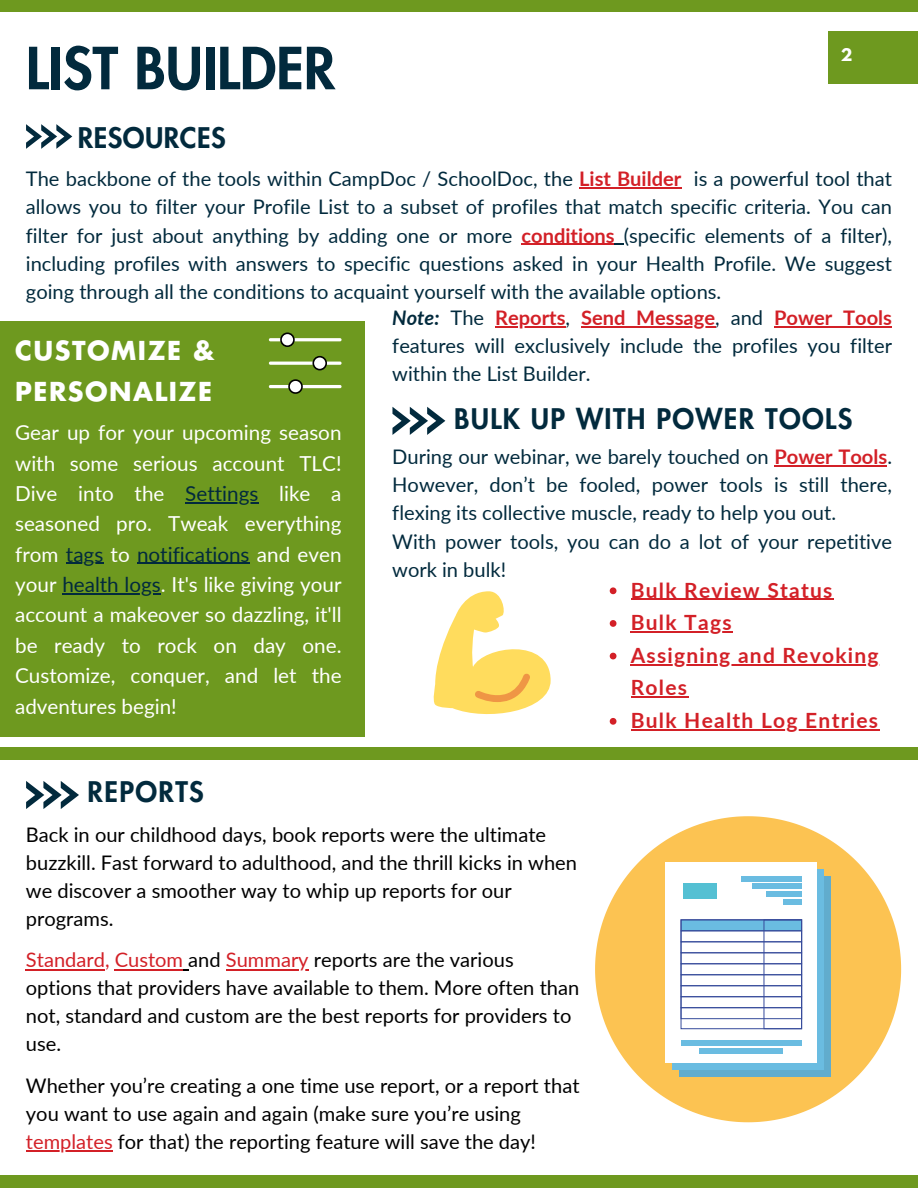
<style>
.page{position:relative;width:918px;height:1188px;background:#fff}
.page>*{position:absolute;margin:0;border:0;box-sizing:border-box;transform-origin:0 0}
.t1{font:800 56.4px "Futura LT Pro";color:#022a3d}
.t2{font:800 27.75px "Futura LT Pro";letter-spacing:.05em;color:#022a3d}
.t3{font:800 27.75px "Futura LT Pro";letter-spacing:.015em;color:#022a3d}
.t4{font:700 25.5px/40.5px "Futura LT Pro";letter-spacing:.06em;color:#fff}
.t5{font:700 21px/32.7px "Lato";letter-spacing:.06em;color:#d32027}
.t6{font:20.7px/30.3px "Lato";color:#fff;text-align:justify}
.t7{font:20.1px/28.2px "Lato";color:#022a3d;text-align:justify}
.t8{font:20.1px/28px "Lato";color:#000}
.t9{font:italic 700 20.1px "Lato";color:#022a3d}
.t10{font:700 20.1px "Lato";color:#d32027}
.t11{font:700 15.45px "League Spartan";color:#fff}
.s1{font-weight:700;color:#d32027}
.s2{color:#022a3d}
.s3{font-weight:400;font-style:normal}
.s4{font-weight:400;color:#022a3d}
.s5{color:#d32027}
</style>
<div class="page">
<div style="left:0;top:321px;width:364px;height:416px;background:#6e991f"></div>
<svg style="left:26px;top:124px;width:46px;height:25px"></svg>
<div style="left:0;top:0;width:918px;height:12px;background:#6e991f"></div>
<div style="left:0;top:1175px;width:918px;height:13px;background:#6e991f"></div>
<svg style="left:392px;top:407px;width:53px;height:28px"></svg>
<div style="left:828px;top:32px;width:90px;height:52px;background:#6e991f"></div>
<div style="left:0;top:748px;width:918px;height:12px;background:#6e991f"></div>
<svg style="left:26px;top:781px;width:53px;height:28px"></svg>
<svg style="left:433px;top:591px;width:118px;height:124px"></svg>
<svg style="left:269px;top:379px;width:73px;height:15px"></svg>
<svg style="left:269px;top:362px;width:73px;height:3px"></svg>
<div style="left:313px;top:357px;width:13px;height:13px;background:#fff;border-radius:50%"></div>
<div style="left:312px;top:356px;width:15px;height:14px;border:2px solid #000;border-radius:50%"></div>
<svg style="left:269px;top:338px;width:73px;height:3px"></svg>
<div style="left:281px;top:333px;width:13px;height:13px;background:#fff;border-radius:50%"></div>
<div style="left:280px;top:332px;width:15px;height:15px;border:2px solid #000;border-radius:50%"></div>
<svg style="left:595px;top:816px;width:306px;height:306px;fill:#fcc352"></svg>
<div style="left:679px;top:876px;width:152px;height:201px;background:#61accd"></div>
<div style="left:672px;top:869px;width:151px;height:201px;background:#6abce1"></div>
<div style="left:666px;top:862px;width:151px;height:200px;background:#fff"></div>
<div style="left:681px;top:920px;width:121px;height:11px;background:#6abce1"></div>
<div style="left:681px;top:920px;width:121px;height:11px;border:1px solid #364b9b"></div>
<div style="left:681px;top:931px;width:121px;height:11px;border:1px solid #364b9b"></div>
<div style="left:681px;top:942px;width:121px;height:11px;border:1px solid #364b9b"></div>
<div style="left:681px;top:953px;width:121px;height:11px;border:1px solid #364b9b"></div>
<div style="left:681px;top:964px;width:121px;height:11px;border:1px solid #364b9b"></div>
<div style="left:681px;top:975px;width:121px;height:11px;border:1px solid #364b9b"></div>
<div style="left:681px;top:986px;width:121px;height:11px;border:1px solid #364b9b"></div>
<div style="left:681px;top:997px;width:121px;height:11px;border:1px solid #364b9b"></div>
<div style="left:681px;top:1008px;width:121px;height:11px;border:1px solid #364b9b"></div>
<div style="left:764px;top:920px;width:38px;height:109px;border:1px solid #364b9b"></div>
<div style="left:683px;top:883px;width:34px;height:16px;background:#54c0d3"></div>
<div style="left:741px;top:876px;width:61px;height:5px;background:#6abce1"></div>
<div style="left:681px;top:1040px;width:121px;height:5px;background:#6abce1"></div>
<div style="left:700px;top:1048px;width:83px;height:5px;background:#6abce1"></div>
<div style="left:752px;top:884px;width:50px;height:5px;background:#6abce1"></div>
<div style="left:766px;top:891px;width:36px;height:6px;background:#6abce1"></div>
<div style="left:783px;top:899px;width:19px;height:5px;background:#6abce1"></div>
<hr style="left:495px;top:326px;width:71px;height:1px;background:#d32027">
<hr style="left:581px;top:326px;width:134px;height:1px;background:#d32027">
<hr style="left:774px;top:326px;width:118px;height:1px;background:#d32027">
<hr style="left:774px;top:465px;width:76px;height:1px;background:#d32027">
<hr style="left:850px;top:465px;width:37px;height:1px;background:#d32027">
<hr style="left:185px;top:502px;width:73px;height:1px;background:#022a3d">
<hr style="left:66px;top:563px;width:37px;height:1px;background:#022a3d">
<hr style="left:137px;top:563px;width:113px;height:1px;background:#022a3d">
<hr style="left:62px;top:593px;width:99px;height:1px;background:#022a3d">
<hr style="left:579px;top:187px;width:102px;height:2px;background:#d32027">
<hr style="left:521px;top:244px;width:94px;height:1px;background:#d32027">
<hr style="left:26px;top:969px;width:79px;height:1px;background:#d32027">
<hr style="left:115px;top:969px;width:68px;height:1px;background:#d32027">
<hr style="left:226px;top:969px;width:83px;height:1px;background:#d32027">
<hr style="left:26px;top:1150px;width:87px;height:2px;background:#d32027">
<svg style="left:610px;top:587px;width:6px;height:7px"></svg>
<hr style="left:631px;top:599px;width:203px;height:1px;background:#d32027">
<svg style="left:610px;top:620px;width:6px;height:7px"></svg>
<hr style="left:631px;top:631px;width:102px;height:1px;background:#d32027">
<svg style="left:610px;top:653px;width:6px;height:6px"></svg>
<hr style="left:631px;top:664px;width:249px;height:1px;background:#d32027">
<hr style="left:631px;top:697px;width:57px;height:1px;background:#d32027">
<svg style="left:610px;top:718px;width:6px;height:7px"></svg>
<hr style="left:631px;top:729px;width:248px;height:1px;background:#d32027">
<h2 class="t1" style="left:26px;top:43px;width:311px">LIST BUILDER</h2>
<p class="t3" style="left:78px;top:125px;width:149px">RESOURCES</p>
<p class="t11" style="left:841px;top:47px;width:13px">2</p>
<p class="t7" style="left:26px;top:164px;width:868px">The backbone of the tools within CampDoc / SchoolDoc, the <span class="s1">List Builder</span> is a powerful tool that allows you to filter your Profile List to a subset of profiles that match specific criteria. You can filter for just about anything by adding one or more <span class="s1">conditions</span> (specific elements of a filter), including profiles with answers to specific questions asked in your Health Profile. We suggest going through all the conditions to acquaint yourself with the available options.</p>
<p class="t4" style="left:15px;top:331px;width:201px">CUSTOMIZE &amp;<br>PERSONALIZE</p>
<h2 class="t6" style="left:15px;top:417px;width:328px">Gear up for your upcoming season with some serious account TLC!<br>Dive into the</h2>
<p class="t6" style="left:15px;top:478px;width:328px;text-indent:170px"><span class="s2">Settings</span> like a seasoned pro. Tweak everything from <span class="s2">tags</span> to <span class="s2">notifications</span> and even</p>
<p class="t6" style="left:15px;top:569px;width:328px">your <span class="s2">health logs</span>. It's like giving your</p>
<p class="t6" style="left:15px;top:599px;width:328px">account a makeover so dazzling, it'll be ready to rock on day one.<br>Customize, conquer, and let the adventures begin!</p>
<p class="t2" style="left:88px;top:779px;width:118px">REPORTS</p>
<h2 class="t7" style="left:392px;top:303px;width:501px;text-indent:189px"><span class="s1">Send Message</span>, and <span class="s1">Power Tools </span>features will exclusively include the profiles you filter within the List Builder.</h2>
<h1 class="t9" style="left:392px;top:305px;width:93px">Note: <span class="s3">The</span></h1>
<p class="t10" style="left:495px;top:305px;width:76px">Reports<span class="s4">,</span></p>
<p class="t2" style="left:454px;top:406px;width:400px">BULK UP WITH POWER TOOLS</p>
<p class="t7" style="left:392px;top:442px;width:501px">During our webinar, we barely touched on <span class="s1">Power Tools</span>.<br>However, don’t be fooled, power tools is still there, flexing its collective muscle, ready to help you out.</p>
<p class="t7" style="left:392px;top:527px;width:501px">With power tools, you can do a lot of your repetitive work in bulk!</p>
<h2 class="t5" style="left:631px;top:573px;width:203px">Bulk Review Status</h2>
<p class="t5" style="left:631px;top:606px;width:102px">Bulk Tags</p>
<p class="t5" style="left:631px;top:638px;width:249px">Assigning and Revoking<br>Roles</p>
<p class="t5" style="left:631px;top:704px;width:249px">Bulk Health Log Entries</p>
<p class="t8" style="left:26px;top:820px;width:553px">Back in our childhood days, book reports were the ultimate buzzkill. Fast forward to adulthood, and the thrill kicks in when we discover a smoother way to whip up reports for our programs.</p>
<p class="t8" style="left:26px;top:945px;width:489px"><span class="s5">Standard, Custom</span> and <span class="s5">Summary</span> reports are the various</p>
<p class="t8" style="left:26px;top:973px;width:555px">options that providers have available to them. More often than not, standard and custom are the best reports for providers to use.</p>
<p class="t8" style="left:26px;top:1071px;width:555px">Whether you’re creating a one time use report, or a report that you want to use again and again (make sure you’re using</p>
<p class="t8" style="left:26px;top:1127px;width:512px"><span class="s5">templates</span> for that) the reporting feature will save the day!</p>
</div>
